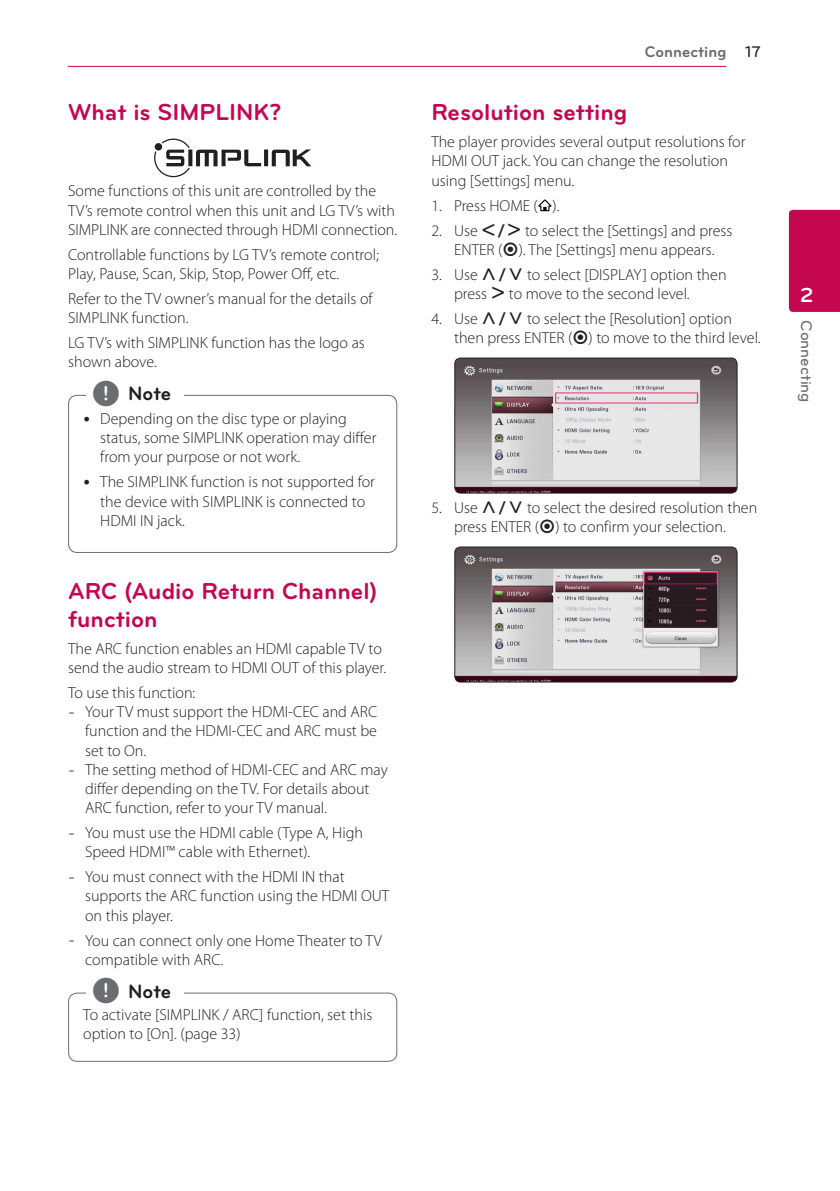
<style>
.page{position:relative;width:840px;height:1191px;background:#fff}
.page>*{position:absolute;margin:0;border:0;box-sizing:border-box;transform-origin:0 0}
.Title_2{font:700 24px/28px "Bryant LG";color:#c50750}
.t1{font:700 21px "Bryant LG";color:#fff}
.t2{font:700 20px "Bryant LG";color:#231f20}
.Content_text_Light{font:300 16px/19.2px "Myriad Pro";color:#231f20}
.Content_text_HYP{font:300 16px/19.2px "Myriad Pro";color:#231f20}
.Content_text_Num{font:300 16px/19.2px "Myriad Pro";color:#231f20;text-align:center}
.t3{font:700 16px "Bryant LG";color:#6c6d70}
.t4{font:500 16px "Bryant LG";color:#6c6d70}
.s1{font-family:"UPSYS Common";font-weight:400;font-size:30px;color:#6c6d70}
.s2{font-family:"Bryant LG";font-weight:400}
.s3{font-weight:500;color:#231f20}
.s4{font-family:"UPSYS Common";font-weight:400}
</style>
<div class="page">
<hr style="left:68px;top:66px;width:658px;height:1px;background:#c50750">
<div style="left:788px;top:210px;width:51px;height:102px;background:#c50750"></div>
<svg style="left:154px;top:139px;width:157px;height:38px"></svg>
<div style="left:68px;top:395px;width:329px;height:158px;border:1px solid #6c6d70;border-radius:9px"></div>
<div style="left:86px;top:390px;width:97px;height:20px;background:#fff"></div>
<div style="left:68px;top:992px;width:329px;height:69px;border:1px solid #6c6d70;border-radius:9px"></div>
<div style="left:86px;top:987px;width:97px;height:20px;background:#fff"></div>
<svg style="left:538px;top:199px;width:13px;height:12px"></svg>
<img style="left:455px;top:358px;width:281px;height:135px">
<div style="left:454px;top:357px;width:283px;height:136px;border:1px solid #231f20;border-radius:6px"></div>
<img style="left:455px;top:547px;width:281px;height:135px">
<div style="left:454px;top:546px;width:283px;height:136px;border:1px solid #231f20;border-radius:6px"></div>
<p class="Title_2" style="left:68px;top:98px;width:214px">What is SIMPLINK?</p>
<p class="Content_text_Light" style="left:68px;top:181px;width:330px">Some functions of this unit are controlled by the<br>TV’s remote control when this unit and LG TV’s with<br>SIMPLINK are connected through HDMI connection.</p>
<p class="Content_text_Light" style="left:68px;top:244px;width:312px">Controllable functions by LG TV’s remote control;<br>Play, Pause, Scan, Skip, Stop, Power Off, etc.</p>
<p class="Content_text_Light" style="left:68px;top:289px;width:306px">Refer to the TV owner’s manual for the details of<br>SIMPLINK function.</p>
<p class="Content_text_Light" style="left:68px;top:333px;width:298px">LG TV’s with SIMPLINK function has the logo as shown above.</p>
<p class="t2" style="left:92px;top:381px;width:81px"><span class="s1">,</span> Note</p>
<p class="Content_text_Light" style="left:100px;top:409px;width:277px">Depending on the disc type or playing status, some SIMPLINK operation may differ from your purpose or not work.</p>
<p class="Content_text_Light" style="left:100px;top:472px;width:276px">The SIMPLINK function is not supported for the device with SIMPLINK is connected to<br>HDMI IN jack.</p>
<p class="Title_2" style="left:68px;top:577px;width:311px">ARC (Audio Return Channel) function</p>
<p class="Content_text_Light" style="left:68px;top:639px;width:319px">The ARC function enables an HDMI capable TV to send the audio stream to HDMI OUT of this player.</p>
<p class="Content_text_Light" style="left:68px;top:683px;width:129px">To use this function:</p>
<p class="Content_text_HYP" style="left:85px;top:702px;width:293px;text-align:justify;text-indent:-17px"><span class="s2">-</span> Your TV must support the HDMI-CEC and ARC function and the HDMI-CEC and ARC must be set to On.</p>
<p class="Content_text_HYP" style="left:85px;top:759px;width:304px;text-indent:-17px"><span class="s2">-</span> The setting method of HDMI-CEC and ARC may differ depending on the TV. For details about<br>ARC function, refer to your TV manual.</p>
<p class="Content_text_HYP" style="left:85px;top:823px;width:279px;text-indent:-17px"><span class="s2">-</span> You must use the HDMI cable (Type A, High<br>Speed HDMI™ cable with Ethernet).</p>
<p class="Content_text_HYP" style="left:85px;top:867px;width:305px;text-indent:-17px"><span class="s2">-</span> You must connect with the HDMI IN that supports the ARC function using the HDMI OUT on this player.</p>
<p class="Content_text_HYP" style="left:85px;top:930px;width:298px;text-indent:-17px"><span class="s2">-</span> You can connect only one Home Theater to TV compatible with ARC.</p>
<p class="t2" style="left:92px;top:978px;width:81px"><span class="s1">,</span> Note</p>
<p class="Content_text_Light" style="left:83px;top:1004px;width:290px">To activate [SIMPLINK / ARC] function, set this option to [On]. (page 33)</p>
<p class="t3" style="left:644px;top:42px;width:117px">Connecting <span class="s3">17</span></p>
<p class="Title_2" style="left:431px;top:98px;width:197px">Resolution setting</p>
<p class="Content_text_Light" style="left:431px;top:132px;width:315px">The player provides several output resolutions for<br>HDMI OUT jack. You can change the resolution using [Settings] menu.</p>
<p class="Content_text_Num" style="left:431px;top:195px;width:130px">1. Press HOME ( ).</p>
<p class="Content_text_Num" style="left:431px;top:220px;width:302px">2. Use <span class="s4">A/D</span> to select the [Settings] and press<br>ENTER (<span class="s4">b</span>). The [Settings] menu appears.</p>
<p class="Content_text_Num" style="left:454px;top:264px;width:274px;text-align:left;text-indent:-23px">3. Use <span class="s4">W/S</span> to select [DISPLAY] option then press <span class="s4">D</span> to move to the second level.</p>
<p class="Content_text_Num" style="left:454px;top:308px;width:308px;text-align:left;text-indent:-23px">4. Use <span class="s4">W/S</span> to select the [Resolution] option then press ENTER (<span class="s4">b</span>) to move to the third level.</p>
<p class="Content_text_Num" style="left:431px;top:497px;width:327px">5. Use <span class="s4">W/S</span> to select the desired resolution then press ENTER (<span class="s4">b</span>) to confirm your selection.</p>
<h2 class="t1" style="left:799px;top:282px;width:15px">2</h2>
<p class="t4" style="left:815px;top:320px;width:84px;rotate:90deg">Connecting</p>
</div>
